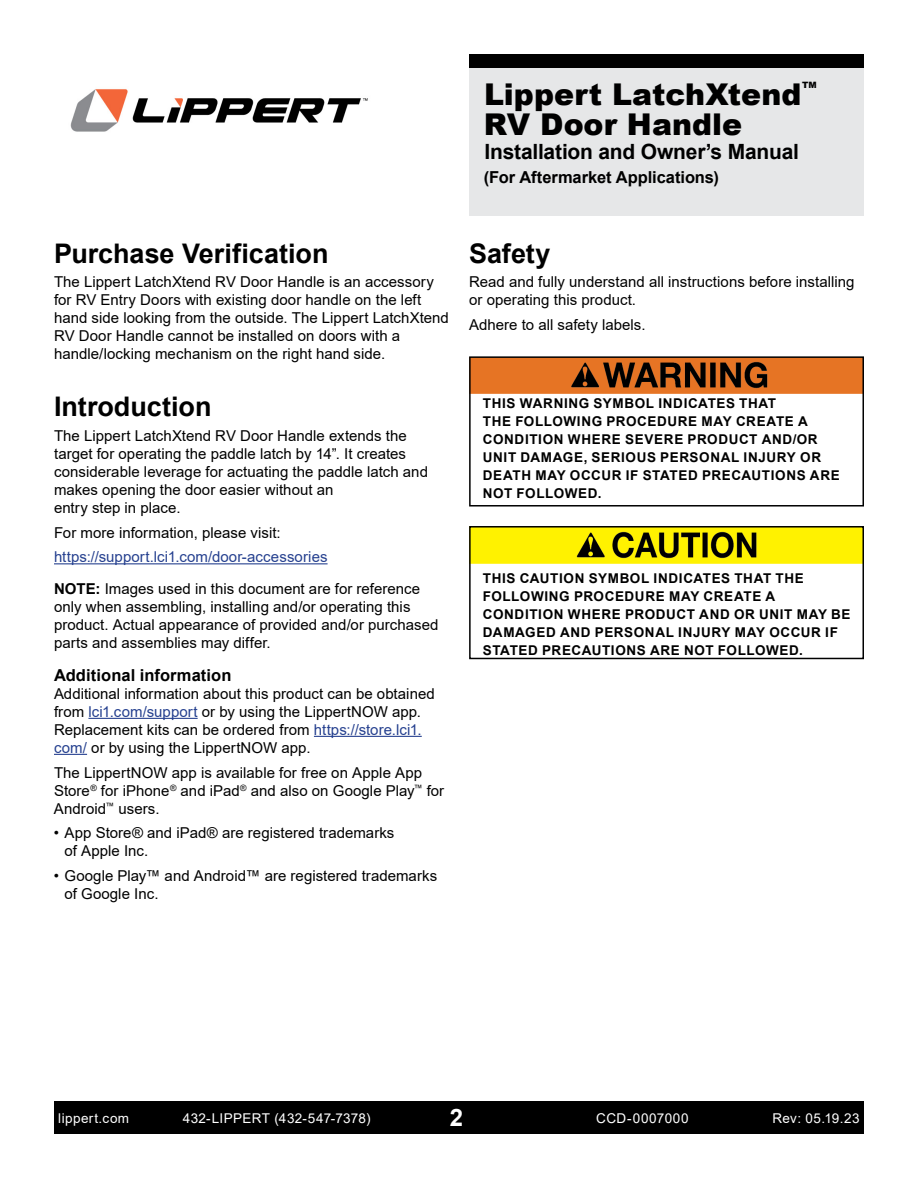
<style>
.page{position:relative;width:918px;height:1188px;background:#fff}
.page>*{position:absolute;margin:0;border:0;box-sizing:border-box;transform-origin:0 0}
.t1{font:900 30px "Arial";color:#000}
.t2{font:700 27px "Arial";color:#000}
.t3{font:700 24px "Arial";color:#fff}
.t4{font:700 21px "Arial";letter-spacing:-.01em;color:#000}
.t5{font:700 16.5px "Arial";color:#000}
.t6{font:15px/18px "Arial";letter-spacing:.005em;color:#000}
.t7{font:15px/31.5px "Arial";letter-spacing:.005em;color:#25408f}
.t8{font:700 13.5px/18px "Arial";letter-spacing:.045em;color:#000}
.t9{font:13.5px "Arial";letter-spacing:.03em;color:#fff}
.t10{font:900 8.7px "Arial";color:#000}
.s1{font-weight:700;color:#000}
.s2{color:#000}
.s3{color:#25408f}
</style>
<div class="page">
<div style="left:54px;top:1102px;width:810px;height:32px;background:#000"></div>
<img style="left:70px;top:89px;width:298px;height:43px">
<div style="left:469px;top:54px;width:395px;height:162px;background:#e6e7e8"></div>
<div style="left:469px;top:54px;width:395px;height:14px;background:#000"></div>
<hr style="left:54px;top:563px;width:274px;height:1px;background:#25408f">
<hr style="left:88px;top:718px;width:110px;height:1px;background:#25408f">
<hr style="left:314px;top:736px;width:108px;height:1px;background:#25408f">
<hr style="left:54px;top:754px;width:33px;height:1px;background:#25408f">
<img style="left:472px;top:359px;width:389px;height:35px">
<div style="left:469px;top:356px;width:395px;height:151px;border:2px solid #000"></div>
<img style="left:472px;top:529px;width:389px;height:34px">
<div style="left:469px;top:526px;width:395px;height:133px;border:2px solid #000"></div>
<h1 class="t1" style="left:484px;top:73px;width:319px">Lippert LatchXtend</h1>
<p class="t10" style="left:802px;top:79px;width:16px">TM</p>
<h1 class="t1" style="left:484px;top:103px;width:260px">RV Door Handle</h1>
<h3 class="t4" style="left:484px;top:137px;width:316px">Installation and Owner’s Manual</h3>
<p class="t5" style="left:484px;top:166px;width:236px">(For Aftermarket Applications)</p>
<h2 class="t2" style="left:54px;top:234px;width:276px">Purchase Verification</h2>
<p class="t6" style="left:54px;top:273px;width:396px">The Lippert LatchXtend RV Door Handle is an accessory for RV Entry Doors with existing door handle on the left hand side looking from the outside. The Lippert LatchXtend RV Door Handle cannot be installed on doors with a handle/locking mechanism on the right hand side.</p>
<h2 class="t2" style="left:54px;top:388px;width:159px">Introduction</h2>
<p class="t6" style="left:54px;top:426px;width:376px">The Lippert LatchXtend RV Door Handle extends the target for operating the paddle latch by 14”. It creates considerable leverage for actuating the paddle latch and makes opening the door easier without an<br>entry step in place.</p>
<p class="t6" style="left:54px;top:523px;width:228px">For more information, please visit:</p>
<p class="t7" style="left:54px;top:541px;width:368px">https://support.lci1.com/door-accessories<br><span class="s1">NOTE:</span> <span class="s2">Images used in this document are for reference</span></p>
<p class="t6" style="left:54px;top:597px;width:386px">only when assembling, installing and/or operating this product. Actual appearance of provided and/or purchased parts and assemblies may differ.</p>
<p class="t5" style="left:54px;top:663px;width:179px">Additional information</p>
<p class="t6" style="left:54px;top:684px;width:382px">Additional information about this product can be obtained from <span class="s3">lci1.com/support</span> or by using the LippertNOW app.<br>Replacement kits can be ordered from <span class="s3">https://store.lci1. com/</span> or by using the LippertNOW app.</p>
<p class="t6" style="left:54px;top:763px;width:392px">The LippertNOW app is available for free on Apple App<br>Store<sup>®</sup> for iPhone<sup>®</sup> and iPad<sup>®</sup> and also on Google Play<sup>™</sup> for<br>Android<sup>™</sup> users.</p>
<p class="t6" style="left:64px;top:824px;width:331px;text-indent:-10px">• App Store® and iPad® are registered trademarks of Apple Inc.</p>
<p class="t6" style="left:64px;top:867px;width:374px;text-indent:-10px">• Google Play™ and Android™ are registered trademarks of Google Inc.</p>
<h2 class="t2" style="left:469px;top:234px;width:83px">Safety</h2>
<p class="t6" style="left:469px;top:273px;width:387px">Read and fully understand all instructions before installing or operating this product.</p>
<p class="t6" style="left:469px;top:316px;width:178px">Adhere to all safety labels.</p>
<p class="t8" style="left:483px;top:395px;width:359px">THIS WARNING SYMBOL INDICATES THAT<br>THE FOLLOWING PROCEDURE MAY CREATE A CONDITION WHERE SEVERE PRODUCT AND/OR UNIT DAMAGE, SERIOUS PERSONAL INJURY OR DEATH MAY OCCUR IF STATED PRECAUTIONS ARE NOT FOLLOWED.</p>
<p class="t8" style="left:483px;top:570px;width:369px">THIS CAUTION SYMBOL INDICATES THAT THE FOLLOWING PROCEDURE MAY CREATE A CONDITION WHERE PRODUCT AND OR UNIT MAY BE DAMAGED AND PERSONAL INJURY MAY OCCUR IF STATED PRECAUTIONS ARE NOT FOLLOWED.</p>
<p class="t9" style="left:58px;top:1109px;width:72px">lippert.com</p>
<p class="t9" style="left:183px;top:1109px;width:189px">432-LIPPERT (432-547-7378)</p>
<h3 class="t3" style="left:450px;top:1100px;width:15px">2</h3>
<p class="t9" style="left:772px;top:1109px;width:89px">Rev: 05.19.23</p>
<p class="t9" style="left:596px;top:1109px;width:94px">CCD-0007000</p>
</div>
